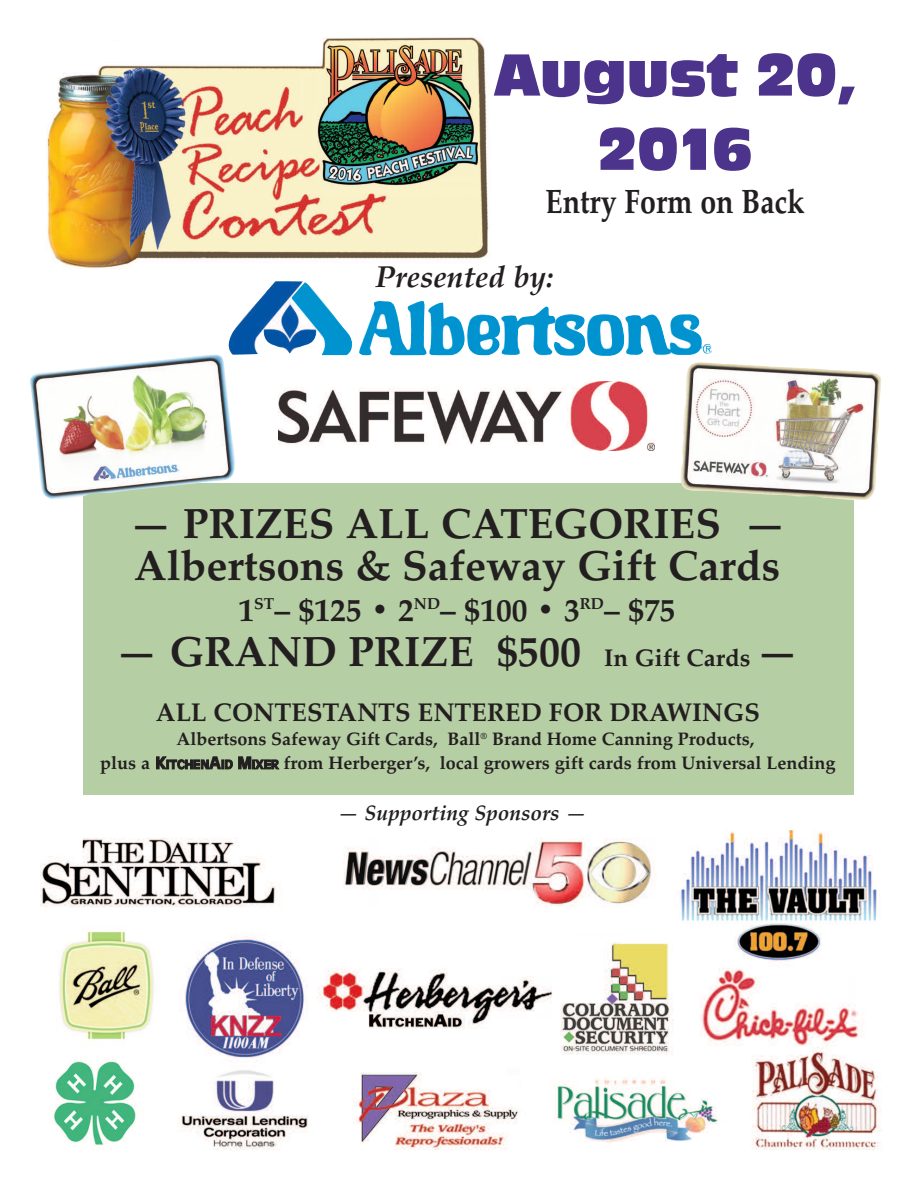
<style>
.page{position:relative;width:918px;height:1188px;background:#fff}
.page>*{position:absolute;margin:0;border:0;box-sizing:border-box;transform-origin:0 0}
.t1{font:61.8px/74.2px "Antique Oli T Comp";color:#4c338b;text-align:center}
.t2{font:700 42px/42px "Palatino Linotype";color:#231f20}
.t3{font:700 33.6px "Palatino Linotype";color:#231f20;scale:.85 1}
.t4{font:700 31.5px "Palatino Linotype";color:#231f20}
.t5{font:italic 700 30px "Palatino Linotype";color:#231f20}
.t6{font:700 25.5px "Palatino Linotype";color:#231f20}
.t7{font:italic 700 21px "Palatino Linotype";color:#231f20}
.t8{font:700 18px/24px "Palatino Linotype";color:#231f20;text-align:center}
.s1{font-size:24px}
.s2{font-family:"Antique Oli T";font-weight:500}
.s3{font-family:"Antique Oli T";font-weight:500;font-size:13.5px}
</style>
<div class="page">
<div style="left:83px;top:484px;width:770px;height:311px;background:#b6cea4"></div>
<img style="left:47px;top:38px;width:442px;height:230px">
<img style="left:41px;top:830px;width:840px;height:320px">
<img style="left:278px;top:381px;width:377px;height:69px">
<div style="left:230px;top:804px;width:464px;height:33px;background:#fff"></div>
<img style="left:30px;top:354px;width:206px;height:145px">
<img style="left:680px;top:362px;width:201px;height:138px">
<img style="left:228px;top:281px;width:484px;height:75px">
<h1 class="t1" style="left:493px;top:37px;width:365px">August 20,<br>2016</h1>
<h3 class="t3" style="left:545px;top:182px;width:306px">Entry Form on Back</h3>
<h3 class="t5" style="left:375px;top:260px;width:180px">Presented by:</h3>
<h2 class="t2" style="left:130px;top:503px;width:658px">— PRIZES ALL CATEGORIES —<br>Albertsons &amp; Safeway Gift Cards</h2>
<h3 class="t4" style="left:239px;top:591px;width:439px">1<sup>ST</sup>– $125 • 2<sup>ND</sup>– $100 • 3<sup>RD</sup>– $75</h3>
<h2 class="t2" style="left:116px;top:630px;width:684px">— GRAND PRIZE $500 <span class="s1">In Gift Cards</span> —</h2>
<h3 class="t6" style="left:156px;top:697px;width:606px">ALL CONTESTANTS ENTERED FOR DRAWINGS</h3>
<p class="t8" style="left:100px;top:727px;width:737px">Albertsons Safeway Gift Cards, Ball<sup>®</sup> Brand Home Canning Products,<br>plus a <span class="s2">K</span><span class="s3">ITCHEN</span><span class="s2">A</span><span class="s3">ID</span> <span class="s2">M</span><span class="s3">IXER</span> from Herberger’s, local growers gift cards from Universal Lending</p>
<p class="t7" style="left:338px;top:801px;width:250px">— Supporting Sponsors —</p>
</div>
